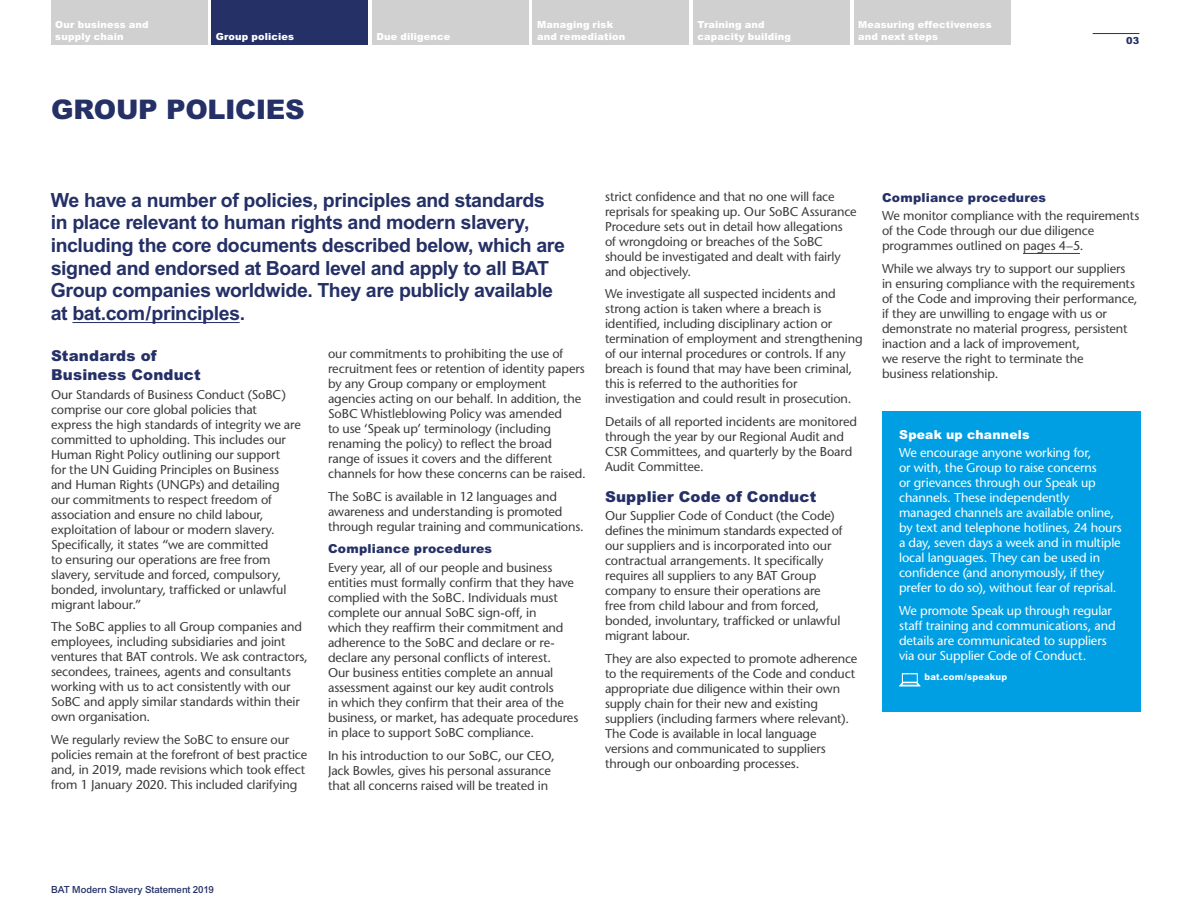
<style>
.page{position:relative;width:1191px;height:915px;background:#fff}
.page>*{position:absolute;margin:0;border:0;box-sizing:border-box;transform-origin:0 0}
.t1{font:900 27px "Arial";letter-spacing:-.015em;color:#243066}
.t2{font:700 19.5px/22.5px "Arial";letter-spacing:-.02em;color:#243066}
.t3{font:900 15px/18.8px "Arial";letter-spacing:.01em;color:#243066}
.t4{font:500 12.75px/15px "Stone Sans Std";letter-spacing:-.01em;color:#3c3c3b}
.t5{font:500 12.75px/15px "Stone Sans Std";letter-spacing:-.01em;color:#fff}
.t6{font:900 12.3px "Arial";letter-spacing:.02em;color:#243066}
.t7{font:900 12.3px "Arial";letter-spacing:.02em;color:#fff}
.t8{font:900 9.75px/12px "Arial";letter-spacing:.015em;color:#fff}
.t9{font:500 9.75px "Arial";color:#243066}
.t10{font:900 9.75px "Arial";color:#243066}
.t11{font:800 9px "Arial";letter-spacing:.025em;color:#fff}
</style>
<div class="page">
<hr style="left:72px;top:322px;width:168px;height:1px;background:#243066">
<hr style="left:1023px;top:253px;width:57px;height:1px;background:#3c3c3b">
<div style="left:882px;top:411px;width:258px;height:300px;background:#009fe3"></div>
<svg style="left:899px;top:673px;width:21px;height:13px"></svg>
<hr style="left:1092px;top:33px;width:47px;height:1px;background:#243066">
<div style="left:51px;top:0;width:156px;height:44px;background:#d0d0d0"></div>
<div style="left:212px;top:0;width:156px;height:44px;background:#243066"></div>
<div style="left:372px;top:0;width:156px;height:44px;background:#d0d0d0"></div>
<div style="left:533px;top:0;width:156px;height:44px;background:#d0d0d0"></div>
<div style="left:693px;top:0;width:156px;height:44px;background:#d0d0d0"></div>
<div style="left:854px;top:0;width:156px;height:44px;background:#d0d0d0"></div>
<p class="t8" style="left:55px;top:18px;width:95px">Our business and supply chain</p>
<p class="t8" style="left:216px;top:30px;width:80px">Group policies</p>
<p class="t8" style="left:376px;top:30px;width:75px">Due diligence</p>
<h1 class="t1" style="left:51px;top:93px;width:255px">GROUP POLICIES</h1>
<p class="t8" style="left:537px;top:18px;width:90px">Managing risk and remediation</p>
<p class="t8" style="left:697px;top:18px;width:95px">Training and capacity building</p>
<p class="t8" style="left:858px;top:18px;width:135px">Measuring effectiveness and next steps</p>
<p class="t10" style="left:1126px;top:35px;width:15px">03</p>
<p class="t2" style="left:51px;top:188px;width:515px">We have a number of policies, principles and standards in place relevant to human rights and modern slavery, including the core documents described below, which are signed and endorsed at Board level and apply to all BAT Group companies worldwide. They are publicly available at bat.com/principles.</p>
<p class="t3" style="left:51px;top:346px;width:151px">Standards of<br>Business Conduct</p>
<p class="t4" style="left:51px;top:386px;width:251px">Our Standards of Business Conduct (SoBC) comprise our core global policies that express the high standards of integrity we are committed to upholding. This includes our Human Right Policy outlining our support<br>for the UN Guiding Principles on Business and Human Rights (UNGPs) and detailing our commitments to respect freedom of association and ensure no child labour, exploitation of labour or modern slavery.<br>Specifically, it states “we are committed<br>to ensuring our operations are free from slavery, servitude and forced, compulsory, bonded, involuntary, trafficked or unlawful migrant labour.”</p>
<p class="t4" style="left:51px;top:619px;width:258px">The SoBC applies to all Group companies and employees, including subsidiaries and joint ventures that BAT controls. We ask contractors, secondees, trainees, agents and consultants working with us to act consistently with our SoBC and apply similar standards within their own organisation.</p>
<p class="t4" style="left:51px;top:731px;width:258px">We regularly review the SoBC to ensure our policies remain at the forefront of best practice and, in 2019, made revisions which took effect from 1 January 2020. This included clarifying</p>
<p class="t4" style="left:328px;top:346px;width:259px">our commitments to prohibiting the use of recruitment fees or retention of identity papers by any Group company or employment agencies acting on our behalf. In addition, the SoBC Whistleblowing Policy was amended<br>to use ‘Speak up’ terminology (including renaming the policy) to reflect the broad range of issues it covers and the different channels for how these concerns can be raised.</p>
<p class="t4" style="left:328px;top:488px;width:257px">The SoBC is available in 12 languages and awareness and understanding is promoted through regular training and communications.</p>
<p class="t6" style="left:328px;top:541px;width:165px">Compliance procedures</p>
<p class="t4" style="left:328px;top:560px;width:252px">Every year, all of our people and business entities must formally confirm that they have complied with the SoBC. Individuals must complete our annual SoBC sign-off, in<br>which they reaffirm their commitment and adherence to the SoBC and declare or re&shy;declare any personal conflicts of interest.<br>Our business entities complete an annual assessment against our key audit controls<br>in which they confirm that their area of the business, or market, has adequate procedures in place to support SoBC compliance.</p>
<p class="t4" style="left:328px;top:747px;width:228px">In his introduction to our SoBC, our CEO,<br>Jack Bowles, gives his personal assurance that all concerns raised will be treated in</p>
<p class="t4" style="left:605px;top:189px;width:253px">strict confidence and that no one will face reprisals for speaking up. Our SoBC Assurance Procedure sets out in detail how allegations of wrongdoing or breaches of the SoBC should be investigated and dealt with fairly and objectively.</p>
<p class="t4" style="left:605px;top:286px;width:259px">We investigate all suspected incidents and strong action is taken where a breach is identified, including disciplinary action or termination of employment and strengthening of our internal procedures or controls. If any breach is found that may have been criminal, this is referred to the authorities for investigation and could result in prosecution.</p>
<p class="t4" style="left:605px;top:414px;width:253px">Details of all reported incidents are monitored through the year by our Regional Audit and CSR Committees, and quarterly by the Board Audit Committee.</p>
<p class="t3" style="left:605px;top:486px;width:213px">Supplier Code of Conduct</p>
<p class="t4" style="left:605px;top:508px;width:239px">Our Supplier Code of Conduct (the Code) defines the minimum standards expected of our suppliers and is incorporated into our contractual arrangements. It specifically requires all suppliers to any BAT Group company to ensure their operations are free from child labour and from forced, bonded, involuntary, trafficked or unlawful migrant labour.</p>
<p class="t4" style="left:605px;top:651px;width:254px">They are also expected to promote adherence to the requirements of the Code and conduct appropriate due diligence within their own supply chain for their new and existing suppliers (including farmers where relevant).<br>The Code is available in local language versions and communicated to suppliers through our onboarding processes.</p>
<p class="t6" style="left:882px;top:189px;width:165px">Compliance procedures</p>
<p class="t4" style="left:882px;top:208px;width:259px">We monitor compliance with the requirements of the Code through our due diligence programmes outlined on pages 4–5.</p>
<p class="t4" style="left:882px;top:261px;width:257px">While we always try to support our suppliers in ensuring compliance with the requirements of the Code and improving their performance, if they are unwilling to engage with us or demonstrate no material progress, persistent inaction and a lack of improvement,<br>we reserve the right to terminate the<br>business relationship.</p>
<p class="t7" style="left:899px;top:426px;width:132px">Speak up channels</p>
<p class="t5" style="left:899px;top:445px;width:224px">We encourage anyone working for,<br>or with, the Group to raise concerns<br>or grievances through our Speak up channels. These independently managed channels are available online, by text and telephone hotlines, 24 hours a day, seven days a week and in multiple local languages. They can be used in confidence (and anonymously, if they prefer to do so), without fear of reprisal.</p>
<p class="t5" style="left:899px;top:602px;width:218px">We promote Speak up through regular staff training and communications, and details are communicated to suppliers via our Supplier Code of Conduct.</p>
<p class="t11" style="left:924px;top:671px;width:84px">bat.com/speakup</p>
<p class="t9" style="left:51px;top:883px;width:164px">BAT Modern Slavery Statement 2019</p>
</div>
